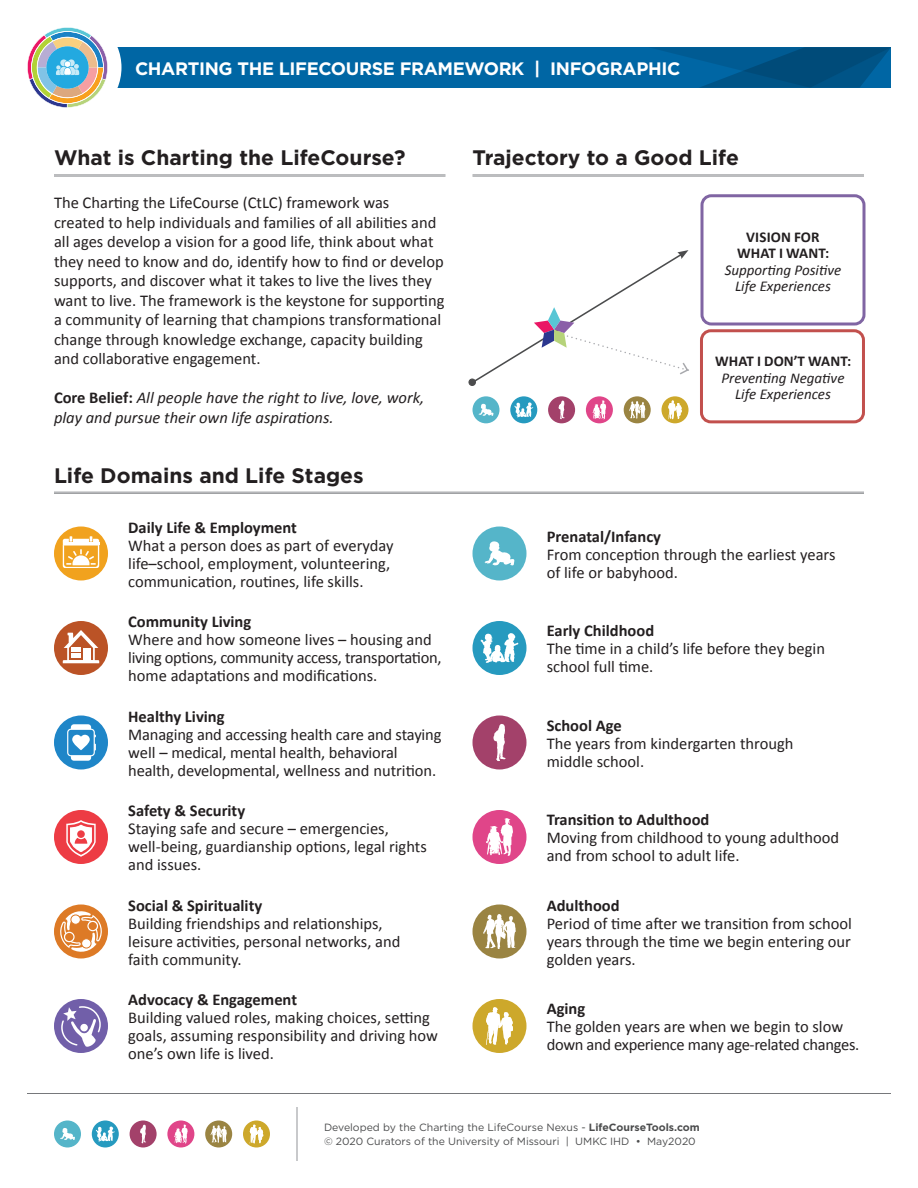
<style>
.page{position:relative;width:918px;height:1188px;background:#fff}
.page>*{position:absolute;margin:0;border:0;box-sizing:border-box;transform-origin:0 0}
.t1{font:700 21px "Gotham";color:#231f20}
.t2{font:700 18px "Gotham";letter-spacing:-.02em;color:#fff}
.t3{font:16.5px/18px "Calibri";color:#231f20}
.t4{font:italic 16.5px/19.5px "Calibri";color:#231f20}
.t5{font:16.5px/18px "Calibri";letter-spacing:-.02em;color:#231f20}
.t6{font:italic 15px "Calibri";color:#231f20}
.t7{font:700 15px "Calibri";letter-spacing:.01em;color:#231f20}
.t8{font:10.5px/13.5px "Gotham";color:#4b4c4d}
.s1{font-weight:700;font-style:normal}
.s2{font-weight:700}
</style>
<div class="page">
<div style="left:54px;top:1120px;width:27px;height:28px;background:#55b5c9;border-radius:50%"></div>
<svg style="left:60px;top:1128px;width:15px;height:12px"></svg>
<div style="left:130px;top:1120px;width:27px;height:28px;background:#a3416a;border-radius:50%"></div>
<svg style="left:140px;top:1125px;width:6px;height:18px"></svg>
<div style="left:205px;top:1120px;width:27px;height:28px;background:#9a8442;border-radius:50%"></div>
<svg style="left:211px;top:1125px;width:16px;height:18px"></svg>
<div style="left:92px;top:1120px;width:27px;height:28px;background:#269abf;border-radius:50%"></div>
<svg style="left:96px;top:1126px;width:19px;height:15px"></svg>
<div style="left:167px;top:1120px;width:27px;height:28px;background:#e04589;border-radius:50%"></div>
<svg style="left:174px;top:1125px;width:14px;height:19px"></svg>
<div style="left:243px;top:1120px;width:27px;height:28px;background:#cda82b;border-radius:50%"></div>
<svg style="left:250px;top:1125px;width:13px;height:18px"></svg>
<hr style="left:297px;top:1107px;width:1px;height:54px;background:#939598">
<hr style="left:27px;top:1093px;width:864px;height:1px;background:#76787b">
<div style="left:41px;top:47px;width:850px;height:41px;background:#0066a4"></div>
<div style="left:14px;top:14px;width:108px;height:108px;background:#fff;border-radius:50%"></div>
<svg style="left:651px;top:47px;width:240px;height:41px"></svg>
<svg style="left:27px;top:27px;width:81px;height:81px"></svg>
<hr style="left:54px;top:492px;width:810px;height:1px;background:#939598">
<hr style="left:54px;top:493px;width:810px;height:1px;background:#939598">
<hr style="left:54px;top:175px;width:392px;height:1px;background:#939598">
<hr style="left:54px;top:176px;width:392px;height:1px;background:#939598">
<hr style="left:472px;top:175px;width:392px;height:1px;background:#939598">
<hr style="left:472px;top:176px;width:392px;height:1px;background:#939598">
<div style="left:700px;top:329px;width:165px;height:94px;border:3px solid #c2504d;border-radius:9px"></div>
<div style="left:701px;top:194px;width:165px;height:132px;border:3px solid #8065a3;border-radius:9px"></div>
<div style="left:469px;top:379px;width:7px;height:7px;border:1px solid #4b4c4d;border-radius:50%"></div>
<div style="left:472px;top:526px;width:54px;height:54px;background:#55b5c9;border-radius:50%"></div>
<svg style="left:485px;top:541px;width:30px;height:25px"></svg>
<div style="left:472px;top:621px;width:54px;height:54px;background:#269abf;border-radius:50%"></div>
<svg style="left:481px;top:633px;width:38px;height:30px"></svg>
<div style="left:472px;top:716px;width:54px;height:54px;background:#a3416a;border-radius:50%"></div>
<svg style="left:493px;top:724px;width:13px;height:37px"></svg>
<div style="left:472px;top:810px;width:54px;height:54px;background:#e04589;border-radius:50%"></div>
<svg style="left:486px;top:818px;width:27px;height:38px"></svg>
<div style="left:472px;top:904px;width:54px;height:54px;background:#9a8442;border-radius:50%"></div>
<svg style="left:483px;top:914px;width:33px;height:35px"></svg>
<div style="left:472px;top:999px;width:54px;height:54px;background:#cda82b;border-radius:50%"></div>
<svg style="left:486px;top:1007px;width:27px;height:38px"></svg>
<div style="left:54px;top:526px;width:54px;height:54px;background:#f1a21e;border-radius:50%"></div>
<svg style="left:63px;top:536px;width:36px;height:32px"></svg>
<hr style="left:63px;top:543px;width:36px;height:2px;background:#fff">
<div style="left:54px;top:621px;width:54px;height:54px;background:#bb5326;border-radius:50%"></div>
<svg style="left:63px;top:630px;width:36px;height:33px"></svg>
<div style="left:84px;top:648px;width:7px;height:13px;background:#fff"></div>
<div style="left:54px;top:716px;width:54px;height:54px;background:#1f86c8;border-radius:50%"></div>
<div style="left:71px;top:724px;width:20px;height:37px;background:#fff;border-radius:3px"></div>
<div style="left:68px;top:729px;width:26px;height:27px;background:#1f86c8;border-radius:3px"></div>
<div style="left:67px;top:729px;width:28px;height:27px;border:1px solid #fff;border-radius:3px"></div>
<svg style="left:72px;top:735px;width:24px;height:15px"></svg>
<div style="left:54px;top:810px;width:54px;height:54px;background:#ed3c44;border-radius:50%"></div>
<svg style="left:66px;top:820px;width:30px;height:37px"></svg>
<div style="left:77px;top:830px;width:8px;height:8px;background:#ed3c44;border-radius:50%"></div>
<div style="left:54px;top:904px;width:54px;height:54px;background:#dd7a26;border-radius:50%"></div>
<svg style="left:58px;top:909px;width:46px;height:45px"></svg>
<div style="left:88px;top:921px;width:9px;height:10px;background:#dd7a26;border-radius:50%"></div>
<div style="left:87px;top:921px;width:11px;height:10px;border:1px solid #fff;border-radius:50%"></div>
<div style="left:54px;top:999px;width:54px;height:54px;background:#715fa9;border-radius:50%"></div>
<svg style="left:60px;top:1005px;width:42px;height:42px"></svg>
<div style="left:472px;top:396px;width:28px;height:27px;background:#55b5c9;border-radius:50%"></div>
<svg style="left:479px;top:404px;width:15px;height:12px"></svg>
<div style="left:548px;top:396px;width:27px;height:27px;background:#a3416a;border-radius:50%"></div>
<svg style="left:558px;top:401px;width:7px;height:18px"></svg>
<div style="left:624px;top:396px;width:27px;height:27px;background:#9a8442;border-radius:50%"></div>
<svg style="left:629px;top:401px;width:16px;height:18px"></svg>
<div style="left:510px;top:396px;width:27px;height:27px;background:#269abf;border-radius:50%"></div>
<svg style="left:514px;top:402px;width:20px;height:15px"></svg>
<div style="left:586px;top:396px;width:27px;height:27px;background:#e04589;border-radius:50%"></div>
<svg style="left:593px;top:400px;width:13px;height:19px"></svg>
<div style="left:662px;top:396px;width:26px;height:27px;background:#cda82b;border-radius:50%"></div>
<svg style="left:668px;top:401px;width:14px;height:18px"></svg>
<svg style="left:469px;top:250px;width:220px;height:135px"></svg>
<p class="t2" style="left:135px;top:56px;width:547px">CHARTING THE LIFECOURSE FRAMEWORK | INFOGRAPHIC</p>
<p class="t1" style="left:54px;top:144px;width:353px">What is Charting the LifeCourse?</p>
<p class="t1" style="left:472px;top:144px;width:268px">Trajectory to a Good Life</p>
<p class="t3" style="left:54px;top:192px;width:392px;line-height:19.5px">The Charting the LifeCourse (CtLC) framework was<br>created to help individuals and families of all abilities and all ages develop a vision for a good life, think about what they need to know and do, identify how to find or develop supports, and discover what it takes to live the lives they want to live. The framework is the keystone for supporting a community of learning that champions transformational change through knowledge exchange, capacity building and collaborative engagement.</p>
<p class="t4" style="left:54px;top:387px;width:372px"><span class="s1">Core Belief:</span> All people have the right to live, love, work, play and pursue their own life aspirations.</p>
<p class="t7" style="left:746px;top:226px;width:75px">VISION FOR</p>
<p class="t7" style="left:737px;top:242px;width:94px">WHAT I WANT:</p>
<p class="t6" style="left:725px;top:259px;width:118px">Supporting Positive</p>
<p class="t6" style="left:735px;top:276px;width:97px">Life Experiences</p>
<p class="t7" style="left:715px;top:351px;width:138px">WHAT I DON’T WANT:</p>
<p class="t6" style="left:721px;top:367px;width:125px">Preventing Negative</p>
<p class="t6" style="left:735px;top:384px;width:97px">Life Experiences</p>
<p class="t1" style="left:54px;top:461px;width:311px">Life Domains and Life Stages</p>
<p class="t3" style="left:128px;top:518px;width:267px"><span class="s2">Daily Life &amp; Employment<br></span>What a person does as part of everyday life–school, employment, volunteering, communication, routines, life skills.</p>
<p class="t3" style="left:128px;top:612px;width:315px"><span class="s2">Community Living<br></span>Where and how someone lives – housing and living options, community access, transportation, home adaptations and modifications.</p>
<p class="t3" style="left:128px;top:707px;width:315px"><span class="s2">Healthy Living<br></span>Managing and accessing health care and staying well – medical, mental health, behavioral health, developmental, wellness and nutrition.</p>
<p class="t3" style="left:128px;top:801px;width:300px"><span class="s2">Safety &amp; Security<br></span>Staying safe and secure – emergencies, well-being, guardianship options, legal rights and issues.</p>
<p class="t3" style="left:128px;top:896px;width:274px"><span class="s2">Social &amp; Spirituality<br></span>Building friendships and relationships, leisure activities, personal networks, and faith community.</p>
<p class="t3" style="left:128px;top:990px;width:311px"><span class="s2">Advocacy &amp; Engagement<br></span>Building valued roles, making choices, setting goals, assuming responsibility and driving how one’s own life is lived.</p>
<p class="t3" style="left:547px;top:527px;width:290px"><span class="s2">Prenatal/Infancy<br></span>From conception through the earliest years of life or babyhood.</p>
<p class="t3" style="left:547px;top:621px;width:280px"><span class="s2">Early Childhood<br></span>The time in a child’s life before they begin school full time.</p>
<p class="t3" style="left:547px;top:716px;width:248px"><span class="s2">School Age<br></span>The years from kindergarten through middle school.</p>
<p class="t3" style="left:547px;top:810px;width:294px"><span class="s2">Transition to Adulthood<br></span>Moving from childhood to young adulthood and from school to adult life.</p>
<p class="t3" style="left:547px;top:896px;width:307px"><span class="s2">Adulthood<br></span>Period of time after we transition from school years through the time we begin entering our golden years.</p>
<p class="t5" style="left:547px;top:999px;width:314px"><span class="s2">Aging<br></span>The golden years are when we begin to slow down and experience many age-related changes.</p>
<p class="t8" style="left:324px;top:1121px;width:377px">Developed by the Charting the LifeCourse Nexus - <span class="s2">LifeCourseTools.com </span>© 2020 Curators of the University of Missouri | UMKC IHD • May2020</p>
</div>
